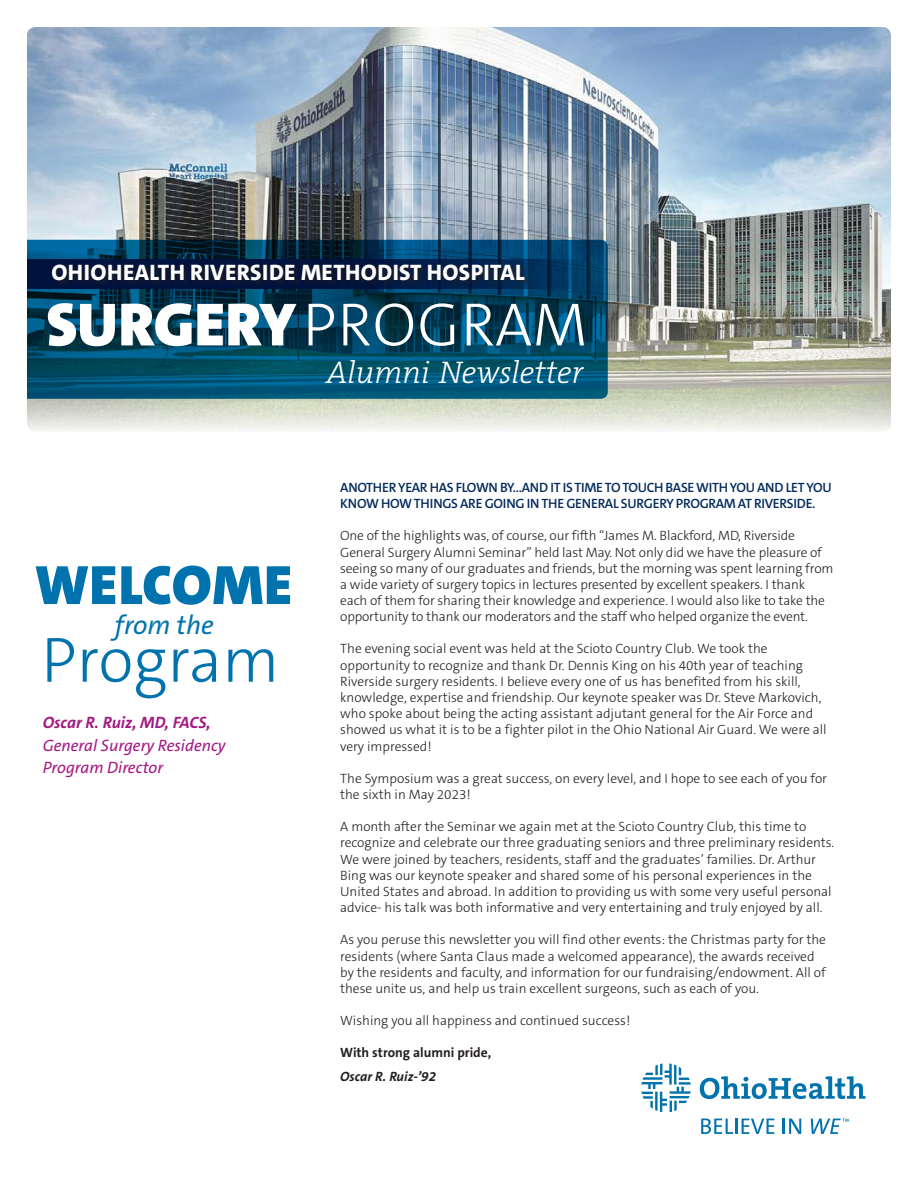
<style>
.page{position:relative;width:918px;height:1188px;background:#fff}
.page>*{position:absolute;margin:0;border:0;box-sizing:border-box;transform-origin:0 0}
.t1{font:300 64.35px "The Sans C5";color:#0073ae}
.t2{font:900 61.5px "The Sans C5";color:#fff}
.t3{font:900 55.95px "The Sans C5";letter-spacing:.015em;color:#0073ae}
.t4{font:italic 300 31.5px "The Serif B W3";color:#fff}
.t5{font:italic 26.7px "The Sans C5";color:#0073ae}
.t6{font:800 22.5px "The Sans C5";letter-spacing:.02em;color:#fff}
.t7{font:italic 16.5px/22.5px "The Sans C5";color:#a31984}
._1st_Tier_Bullets_9{font:300 13.5px/16.2px "The Sans C5";color:#231f20}
.t8{font:600 13.5px/16.2px "The Sans C5";letter-spacing:-.02em;color:#00295c}
._1st_Tier_Bullets_9-2{font:700 13.5px "The Sans C5";color:#231f20}
.t9{font:italic 700 13.5px "The Sans C5";color:#231f20}
.s1{font-weight:300}
.s2{font-weight:700}
</style>
<div class="page">
<svg style="left:701px;top:1119px;width:73px;height:15px"></svg>
<svg style="left:783px;top:1119px;width:18px;height:15px"></svg>
<svg style="left:641px;top:1063px;width:50px;height:49px"></svg>
<svg style="left:700px;top:1076px;width:166px;height:23px"></svg>
<svg style="left:811px;top:1119px;width:38px;height:15px"></svg>
<img style="left:27px;top:27px;width:864px;height:404px">
<svg style="left:27px;top:240px;width:581px;height:159px;background:#004463"></svg>
<div style="left:52px;top:263px;width:481px;height:24px;background:#231f20;opacity:.75"></div>
<p class="t6" style="left:51px;top:258px;width:475px">OHIOHEALTH RIVERSIDE METHODIST HOSPITAL</p>
<p class="t2" style="left:46px;top:285px;width:543px">SURGERY<span class="s1">PROGRAM</span></p>
<p class="t4" style="left:326px;top:352px;width:259px">Alumni Newsletter</p>
<p class="t3" style="left:35px;top:549px;width:259px">WELCOME</p>
<p class="t1" style="left:41px;top:619px;width:240px">Program</p>
<p class="t5" style="left:115px;top:608px;width:100px">from the</p>
<p class="t7" style="left:43px;top:712px;width:184px"><span class="s2">Oscar R. Ruiz, MD, FACS,<br></span>General Surgery Residency<br>Program Director</p>
<p class="t8" style="left:340px;top:479px;width:493px">ANOTHER YEAR HAS FLOWN BY...AND IT IS TIME TO TOUCH BASE WITH YOU AND LET YOU<br>KNOW HOW THINGS ARE GOING IN THE GENERAL SURGERY PROGRAM AT RIVERSIDE.</p>
<p class="_1st_Tier_Bullets_9" style="left:340px;top:528px;width:495px">One of the highlights was, of course, our fifth “James M. Blackford, MD, Riverside General Surgery Alumni Seminar” held last May. Not only did we have the pleasure of seeing so many of our graduates and friends, but the morning was spent learning from a wide variety of surgery topics in lectures presented by excellent speakers. I thank each of them for sharing their knowledge and experience. I would also like to take the opportunity to thank our moderators and the staff who helped organize the event.</p>
<p class="_1st_Tier_Bullets_9" style="left:340px;top:641px;width:488px">The evening social event was held at the Scioto Country Club. We took the opportunity to recognize and thank Dr. Dennis King on his 40th year of teaching Riverside surgery residents. I believe every one of us has benefited from his skill, knowledge, expertise and friendship. Our keynote speaker was Dr. Steve Markovich, who spoke about being the acting assistant adjutant general for the Air Force and showed us what it is to be a fighter pilot in the Ohio National Air Guard. We were all very impressed!</p>
<p class="_1st_Tier_Bullets_9" style="left:340px;top:770px;width:488px">The Symposium was a great success, on every level, and I hope to see each of you for the sixth in May 2023!</p>
<p class="_1st_Tier_Bullets_9" style="left:340px;top:819px;width:496px">A month after the Seminar we again met at the Scioto Country Club, this time to recognize and celebrate our three graduating seniors and three preliminary residents.<br>We were joined by teachers, residents, staff and the graduates’ families. Dr. Arthur Bing was our keynote speaker and shared some of his personal experiences in the United States and abroad. In addition to providing us with some very useful personal advice- his talk was both informative and very entertaining and truly enjoyed by all.</p>
<p class="_1st_Tier_Bullets_9" style="left:340px;top:932px;width:487px">As you peruse this newsletter you will find other events: the Christmas party for the residents (where Santa Claus made a welcomed appearance), the awards received by the residents and faculty, and information for our fundraising/endowment. All of these unite us, and help us train excellent surgeons, such as each of you.</p>
<p class="_1st_Tier_Bullets_9" style="left:340px;top:1013px;width:292px">Wishing you all happiness and continued success!</p>
<p class="_1st_Tier_Bullets_9-2" style="left:340px;top:1044px;width:153px">With strong alumni pride,</p>
<p class="t9" style="left:340px;top:1067px;width:97px">Oscar R. Ruiz-’92</p>
</div>
